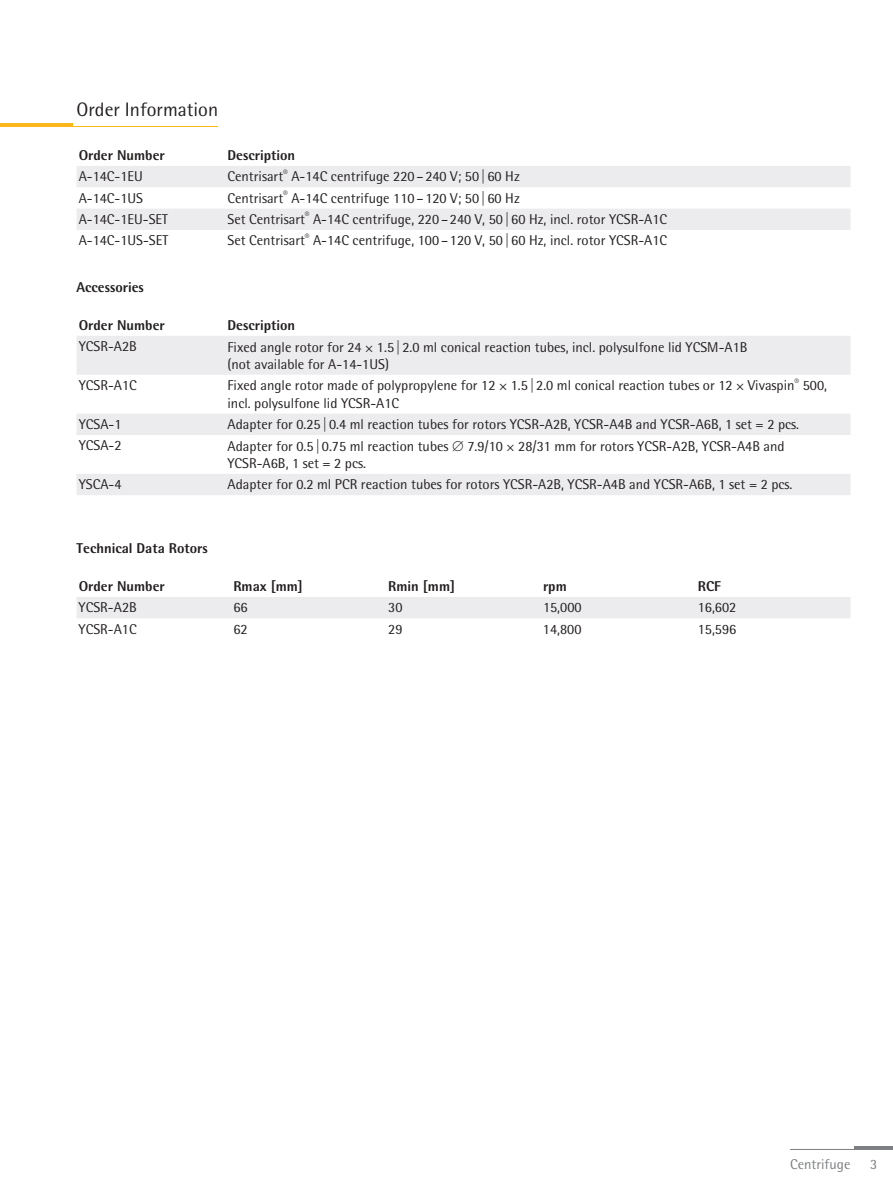
<style>
.page{position:relative;width:893px;height:1191px;background:#fff}
.page>*{position:absolute;margin:0;border:0;box-sizing:border-box;transform-origin:0 0}
.t1{font:19.5px "Sartorius Rotis Sans 2013";color:#231f20}
.t2{font:14.25px/17.2px "Sartorius Rotis Sans 2013";color:#231f20}
.t3{font:800 14.25px "Sartorius Rotis Sans 2013";color:#231f20}
.t4{font:14.25px "Sartorius Rotis Sans 2013";color:#7c7e81}
</style>
<div class="page">
<hr style="left:855px;top:1146px;width:38px;height:3px;background:#7c7e81">
<hr style="left:790px;top:1149px;width:103px;height:1px;background:#7c7e81">
<svg style="left:77px;top:166px;width:773px;height:64px;fill:#ececee"></svg>
<svg style="left:77px;top:336px;width:773px;height:159px;fill:#ececee"></svg>
<div style="left:77px;top:597px;width:773px;height:21px;background:#ececee"></div>
<hr style="left:0;top:123px;width:72px;height:3px;background:#fcb81b">
<hr style="left:0;top:126px;width:218px;height:1px;background:#fcb81b">
<svg style="left:366px;top:345px;width:7px;height:7px"></svg>
<svg style="left:500px;top:384px;width:6px;height:6px"></svg>
<svg style="left:737px;top:384px;width:6px;height:6px"></svg>
<svg style="left:453px;top:440px;width:10px;height:11px"></svg>
<h1 class="t1" style="left:77px;top:97px;width:143px">Order Information</h1>
<p class="t3" style="left:79px;top:146px;width:88px">Order Number</p>
<p class="t3" style="left:227px;top:146px;width:69px">Description</p>
<p class="t2" style="left:79px;top:168px;width:66px">A-14C-1EU</p>
<p class="t2" style="left:227px;top:168px;width:294px">Centrisart<sup>®</sup> A-14C centrifuge 220–240 V; 50|60 Hz</p>
<p class="t2" style="left:79px;top:189px;width:66px">A-14C-1US</p>
<p class="t2" style="left:227px;top:189px;width:294px">Centrisart<sup>®</sup> A-14C centrifuge 110–120 V; 50|60 Hz</p>
<p class="t2" style="left:79px;top:210px;width:91px">A-14C-1EU-SET</p>
<p class="t2" style="left:227px;top:210px;width:441px">Set Centrisart<sup>®</sup> A-14C centrifuge, 220–240 V, 50|60 Hz, incl. rotor YCSR-A1C</p>
<p class="t2" style="left:79px;top:232px;width:91px">A-14C-1US-SET</p>
<p class="t2" style="left:227px;top:232px;width:441px">Set Centrisart<sup>®</sup> A-14C centrifuge, 100–120 V, 50|60 Hz, incl. rotor YCSR-A1C</p>
<p class="t3" style="left:77px;top:278px;width:69px">Accessories</p>
<p class="t3" style="left:79px;top:316px;width:88px">Order Number</p>
<p class="t3" style="left:227px;top:316px;width:69px">Description</p>
<p class="t2" style="left:79px;top:337px;width:60px">YCSR-A2B</p>
<p class="t2" style="left:227px;top:338px;width:521px">Fixed angle rotor for 24 1.5|2.0 ml conical reaction tubes, incl. polysulfone lid YCSM-A1B (not available for A-14-1US)</p>
<p class="t2" style="left:79px;top:376px;width:60px">YCSR-A1C</p>
<p class="t2" style="left:227px;top:377px;width:601px">Fixed angle rotor made of polypropylene for 12 1.5|2.0 ml conical reaction tubes or 12 Vivaspin<sup>®</sup> 500, incl. polysulfone lid YCSR-A1C</p>
<p class="t2" style="left:79px;top:415px;width:44px">YCSA-1</p>
<p class="t2" style="left:227px;top:415px;width:573px">Adapter for 0.25|0.4 ml reaction tubes for rotors YCSR-A2B, YCSR-A4B and YCSR-A6B, 1 set = 2 pcs.</p>
<p class="t2" style="left:79px;top:437px;width:44px">YCSA-2</p>
<p class="t2" style="left:227px;top:437px;width:223px">Adapter for 0.5|0.75 ml reaction tubes</p>
<p class="t2" style="left:467px;top:437px;width:319px">7.9/10 × 28/31 mm for rotors YCSR-A2B, YCSR-A4B and</p>
<p class="t2" style="left:227px;top:454px;width:140px">YCSR-A6B, 1 set = 2 pcs.</p>
<p class="t2" style="left:79px;top:476px;width:44px">YSCA-4</p>
<p class="t2" style="left:227px;top:476px;width:566px">Adapter for 0.2 ml PCR reaction tubes for rotors YCSR-A2B, YCSR-A4B and YCSR-A6B, 1 set = 2 pcs.</p>
<p class="t3" style="left:77px;top:539px;width:133px">Technical Data Rotors</p>
<p class="t3" style="left:79px;top:577px;width:88px">Order Number</p>
<p class="t3" style="left:233px;top:577px;width:71px">Rmax [mm]</p>
<p class="t3" style="left:388px;top:577px;width:68px">Rmin [mm]</p>
<p class="t3" style="left:543px;top:577px;width:25px">rpm</p>
<p class="t3" style="left:698px;top:577px;width:25px">RCF</p>
<p class="t2" style="left:79px;top:599px;width:60px">YCSR-A2B</p>
<p class="t2" style="left:233px;top:599px;width:16px">66</p>
<p class="t2" style="left:388px;top:599px;width:16px">30</p>
<p class="t2" style="left:543px;top:599px;width:40px">15,000</p>
<p class="t2" style="left:698px;top:599px;width:40px">16,602</p>
<p class="t2" style="left:79px;top:620px;width:60px">YCSR-A1C</p>
<p class="t2" style="left:233px;top:620px;width:16px">62</p>
<p class="t2" style="left:388px;top:620px;width:16px">29</p>
<p class="t2" style="left:543px;top:620px;width:40px">14,800</p>
<p class="t2" style="left:698px;top:620px;width:40px">15,596</p>
<p class="t4" style="left:790px;top:1155px;width:62px">Centrifuge</p>
<p class="t4" style="left:870px;top:1155px;width:9px">3</p>
</div>
